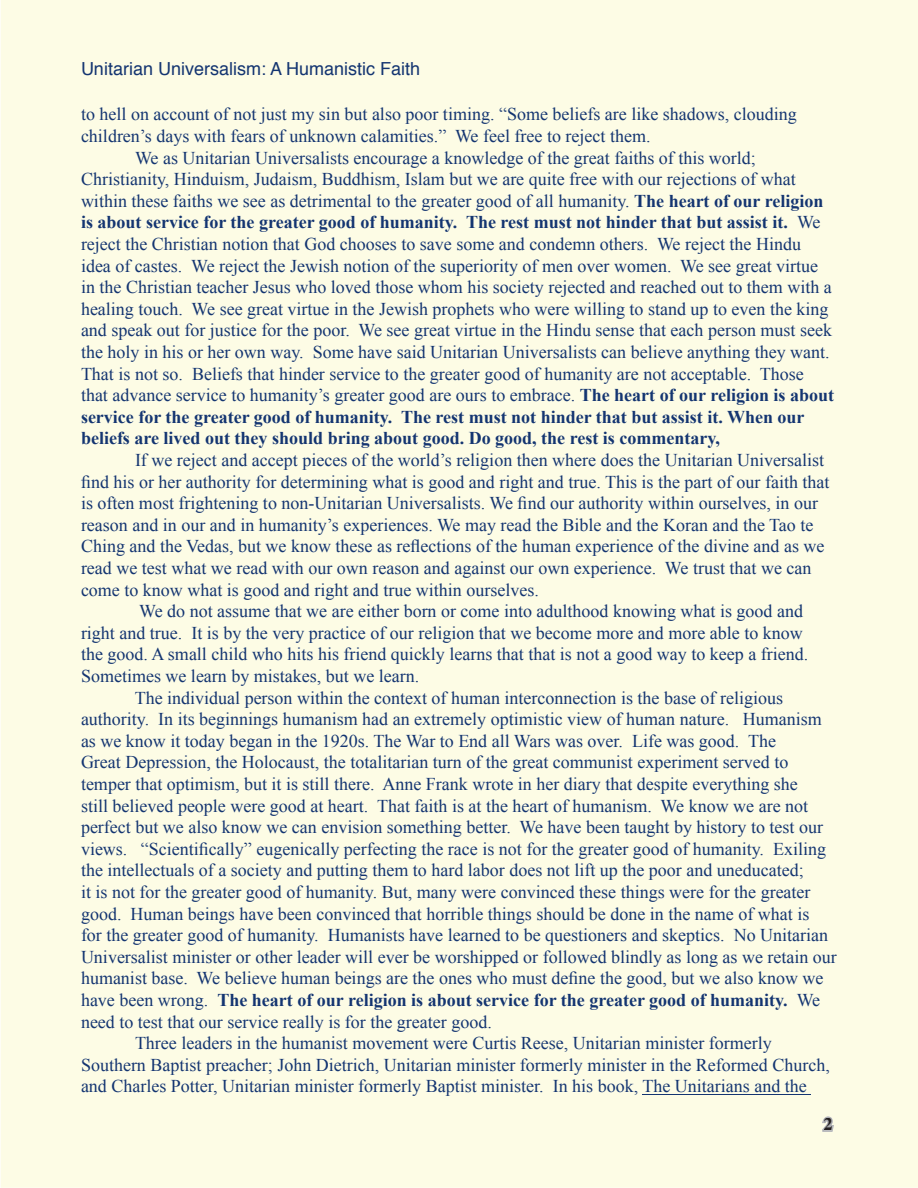
<style>
.page{position:relative;width:918px;height:1188px;background:#fff}
.page>*{position:absolute;margin:0;border:0;box-sizing:border-box;transform-origin:0 0}
.t1{font:18px/21.6px "Times New Roman";color:#143571}
.t2{font:700 18px "Times New Roman";color:#143571}
.t3{font:18px "Helvetica";color:#143571}
.t4{font:700 18px "Times";color:#211e19}
.s1{font-weight:700}
.s2{font-weight:400}
</style>
<div class="page">
<div style="left:1px;top:0;width:917px;height:1188px;background:#fdfce5"></div>
<hr style="left:642px;top:1094px;width:169px;height:1px;background:#143571">
<svg style="left:822px;top:1116px;width:12px;height:16px"></svg>
<p class="t3" style="left:81px;top:57px;width:341px">Unitarian Universalism: A Humanistic Faith</p>
<p class="t1" style="left:81px;top:103px;width:717px">to hell on account of not just my sin but also poor timing. “Some beliefs are like shadows, clouding</p>
<p class="t1" style="left:81px;top:125px;width:571px">children’s days with fears of unknown calamities.” We feel free to reject them.</p>
<p class="t1" style="left:135px;top:147px;width:622px">We as Unitarian Universalists encourage a knowledge of the great faiths of this world;</p>
<p class="t1" style="left:81px;top:168px;width:716px">Christianity, Hinduism, Judaism, Buddhism, Islam but we are quite free with our rejections of what</p>
<p class="t1" style="left:81px;top:190px;width:744px">within these faiths we see as detrimental to the greater good of all humanity. <span class="s1">The heart of our religion</span></p>
<p class="t2" style="left:81px;top:212px;width:741px">is about service for the greater good of humanity. The rest must not hinder that but assist it. <span class="s2">We</span></p>
<p class="t1" style="left:81px;top:233px;width:722px">reject the Christian notion that God chooses to save some and condemn others. We reject the Hindu</p>
<p class="t1" style="left:81px;top:255px;width:739px">idea of castes. We reject the Jewish notion of the superiority of men over women. We see great virtue</p>
<p class="t1" style="left:81px;top:276px;width:752px">in the Christian teacher Jesus who loved those whom his society rejected and reached out to them with a</p>
<p class="t1" style="left:81px;top:298px;width:749px">healing touch. We see great virtue in the Jewish prophets who were willing to stand up to even the king</p>
<p class="t1" style="left:81px;top:319px;width:753px">and speak out for justice for the poor. We see great virtue in the Hindu sense that each person must seek</p>
<p class="t1" style="left:81px;top:341px;width:750px">the holy in his or her own way. Some have said Unitarian Universalists can believe anything they want.</p>
<p class="t1" style="left:81px;top:363px;width:724px">That is not so. Beliefs that hinder service to the greater good of humanity are not acceptable. Those</p>
<p class="t1" style="left:81px;top:384px;width:755px">that advance service to humanity’s greater good are ours to embrace. <span class="s1">The heart of our religion is about</span></p>
<p class="t2" style="left:81px;top:406px;width:725px">service for the greater good of humanity. The rest must not hinder that but assist it. When our</p>
<p class="t2" style="left:81px;top:428px;width:640px">beliefs are lived out they should bring about good. Do good, the rest is commentary,</p>
<p class="t1" style="left:81px;top:449px;width:750px;text-indent:54px">If we reject and accept pieces of the world’s religion then where does the Unitarian Universalist find his or her authority for determining what is good and right and true. This is the part of our faith that is often most frightening to non-Unitarian Universalists. We find our authority within ourselves, in our reason and in our and in humanity’s experiences. We may read the Bible and the Koran and the Tao te Ching and the Vedas, but we know these as reflections of the human experience of the divine and as we read we test what we read with our own reason and against our own experience. We trust that we can come to know what is good and right and true within ourselves.</p>
<p class="t1" style="left:81px;top:600px;width:729px;text-indent:58px">We do not assume that we are either born or come into adulthood knowing what is good and right and true. It is by the very practice of our religion that we become more and more able to know the good. A small child who hits his friend quickly learns that that is not a good way to keep a friend.<br>Sometimes we learn by mistakes, but we learn.</p>
<p class="t1" style="left:135px;top:687px;width:650px">The individual person within the context of human interconnection is the base of religious</p>
<p class="t1" style="left:81px;top:708px;width:742px">authority. In its beginnings humanism had an extremely optimistic view of human nature. Humanism</p>
<p class="t1" style="left:81px;top:730px;width:697px">as we know it today began in the 1920s. The War to End all Wars was over. Life was good. The</p>
<p class="t1" style="left:81px;top:751px;width:709px">Great Depression, the Holocaust, the totalitarian turn of the great communist experiment served to</p>
<p class="t1" style="left:81px;top:773px;width:718px">temper that optimism, but it is still there. Anne Frank wrote in her diary that despite everything she</p>
<p class="t1" style="left:81px;top:795px;width:729px">still believed people were good at heart. That faith is at the heart of humanism. We know we are not</p>
<p class="t1" style="left:81px;top:816px;width:744px">perfect but we also know we can envision something better. We have been taught by history to test our</p>
<p class="t1" style="left:81px;top:838px;width:747px">views. “Scientifically” eugenically perfecting the race is not for the greater good of humanity. Exiling</p>
<p class="t1" style="left:81px;top:859px;width:724px">the intellectuals of a society and putting them to hard labor does not lift up the poor and uneducated;</p>
<p class="t1" style="left:81px;top:881px;width:731px">it is not for the greater good of humanity. But, many were convinced these things were for the greater</p>
<p class="t1" style="left:81px;top:903px;width:730px">good. Human beings have been convinced that horrible things should be done in the name of what is</p>
<p class="t1" style="left:81px;top:924px;width:749px">for the greater good of humanity. Humanists have learned to be questioners and skeptics. No Unitarian</p>
<p class="t1" style="left:81px;top:946px;width:757px">Universalist minister or other leader will ever be worshipped or followed blindly as long as we retain our</p>
<p class="t1" style="left:81px;top:967px;width:744px">humanist base. We believe human beings are the ones who must define the good, but we also know we</p>
<p class="t2" style="left:81px;top:990px;width:741px"><span class="s2">have been wrong.</span> The heart of our religion is about service for the greater good of humanity. <span class="s2">We</span></p>
<p class="t1" style="left:81px;top:1011px;width:412px">need to test that our service really is for the greater good.</p>
<p class="t1" style="left:135px;top:1032px;width:638px">Three leaders in the humanist movement were Curtis Reese, Unitarian minister formerly</p>
<p class="t1" style="left:81px;top:1054px;width:750px">Southern Baptist preacher; John Dietrich, Unitarian minister formerly minister in the Reformed Church,</p>
<p class="t1" style="left:81px;top:1075px;width:727px">and Charles Potter, Unitarian minister formerly Baptist minister. In his book, The Unitarians and the</p>
<p class="t4" style="left:824px;top:1112px;width:10px">2</p>
</div>
